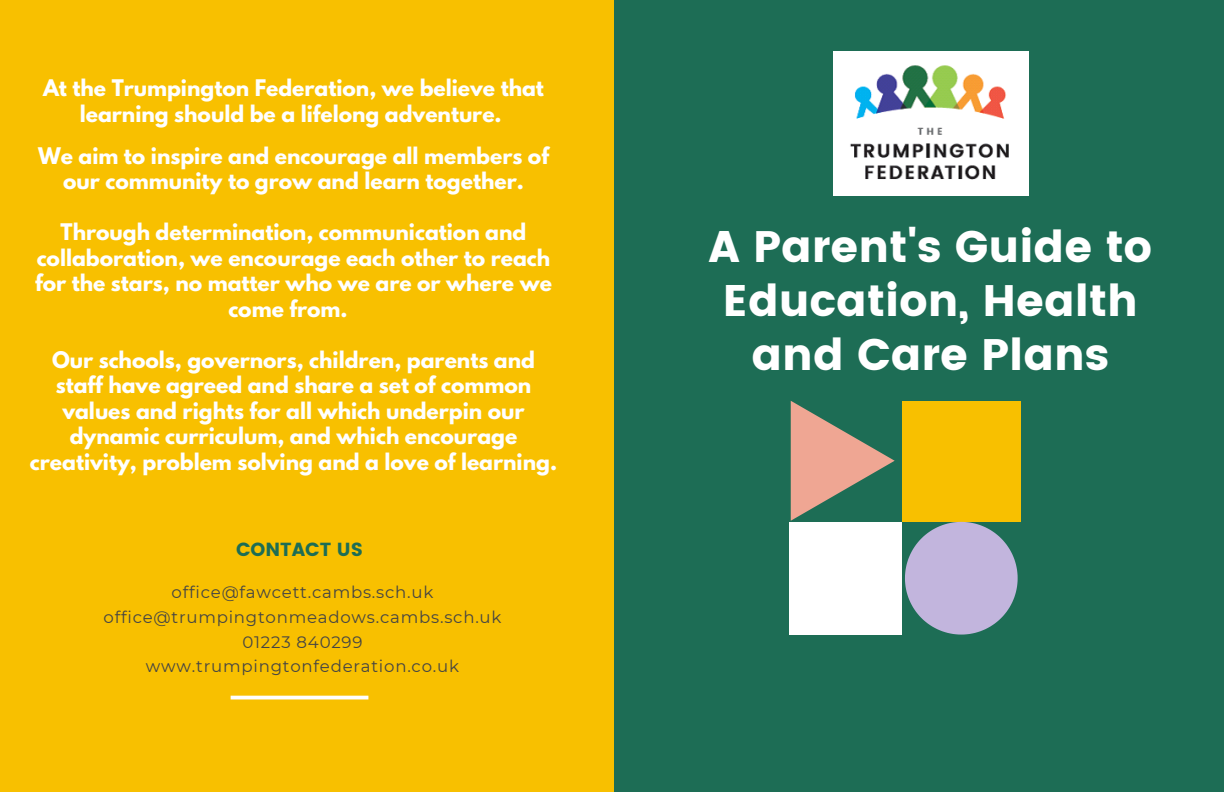
<style>
.page{position:relative;width:1224px;height:792px;background:#1d6d55}
.page>*{position:absolute;margin:0;border:0;box-sizing:border-box;transform-origin:0 0}
.t1{font:44px/54px "Poppins";color:#fff;text-align:center}
.t2{font:700 20.3px/25.5px "League Spartan";color:#fff;text-align:center}
.t3{font:18.9px "Poppins";color:#1d6d55}
.t4{font:16.6px "Montserrat";letter-spacing:.045em;color:#444}
</style>
<div class="page">
<div style="left:0;top:0;width:613px;height:792px;background:#f8c000"></div>
<div style="left:789px;top:522px;width:113px;height:113px;background:#fff"></div>
<div style="left:902px;top:401px;width:119px;height:121px;background:#f8c000"></div>
<svg style="left:905px;top:522px;width:113px;height:113px"></svg>
<svg style="left:791px;top:401px;width:104px;height:120px"></svg>
<svg style="left:231px;top:696px;width:137px;height:3px"></svg>
<img style="left:833px;top:52px;width:195px;height:143px">
<p class="t2" style="left:43px;top:78px;width:502px">At the Trumpington Federation, we believe that learning should be a lifelong adventure.</p>
<p class="t2" style="left:38px;top:146px;width:512px">We aim to inspire and encourage all members of our community to grow and learn together.</p>
<p class="t2" style="left:35px;top:222px;width:518px">Through determination, communication and collaboration, we encourage each other to reach for the stars, no matter who we are or where we come from.</p>
<p class="t2" style="left:30px;top:350px;width:529px">Our schools, governors, children, parents and staff have agreed and share a set of common values and rights for all which underpin our dynamic curriculum, and which encourage creativity, problem solving and a love of learning.</p>
<p class="t3" style="left:236px;top:538px;width:128px">CONTACT US</p>
<p class="t4" style="left:172px;top:582px;width:263px">office@fawcett.cambs.sch.uk</p>
<p class="t4" style="left:104px;top:607px;width:399px">office@trumpingtonmeadows.cambs.sch.uk</p>
<p class="t4" style="left:242px;top:631px;width:122px">01223 840299</p>
<p class="t4" style="left:146px;top:656px;width:315px">www.trumpingtonfederation.co.uk</p>
<p class="t1" style="left:709px;top:220px;width:445px">A Parent's Guide to<br>Education, Health and Care Plans</p>
</div>
